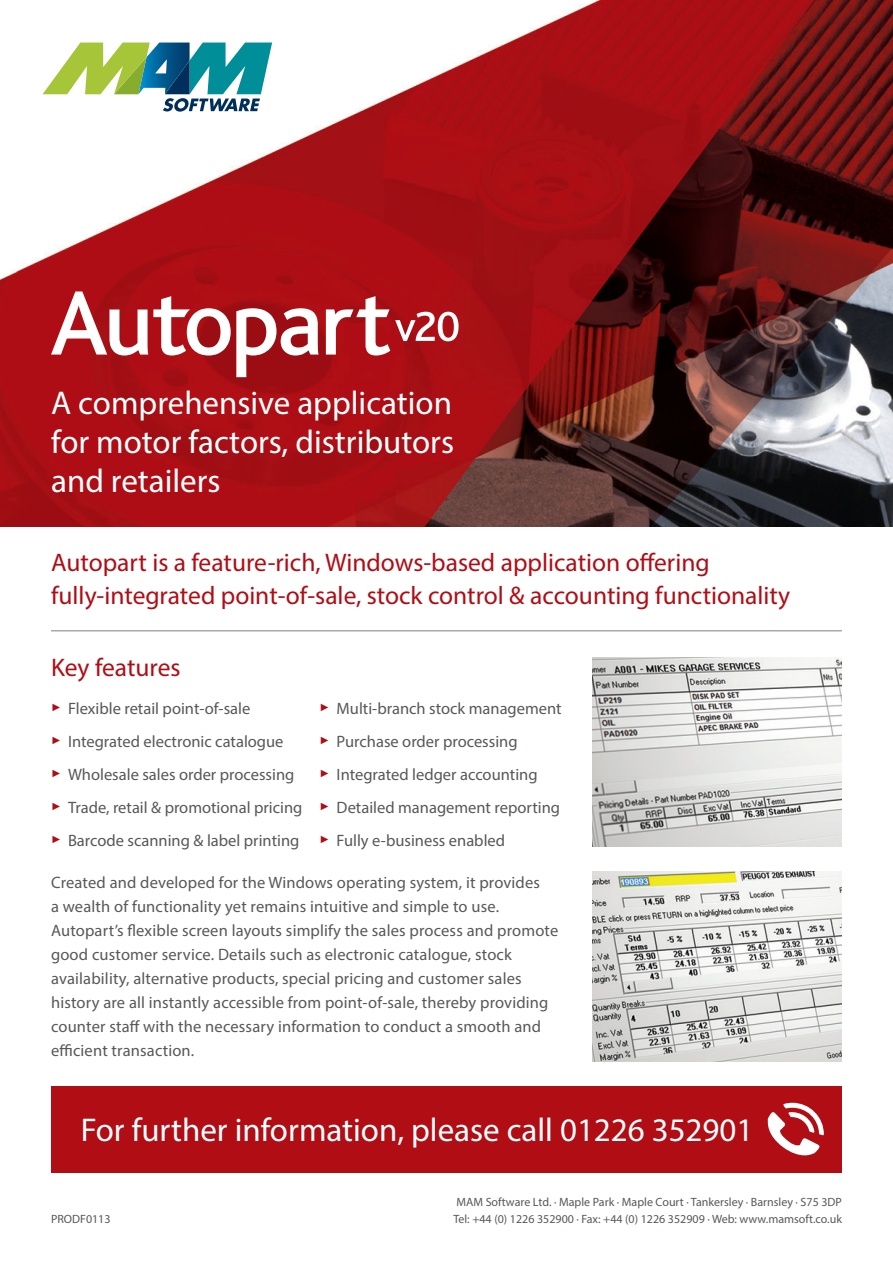
<style>
.page{position:relative;width:893px;height:1263px;background:#fff}
.page>*{position:absolute;margin:0;border:0;box-sizing:border-box;transform-origin:0 0}
.t1{font:33px/39px "Myriad Pro";color:#fff;text-align:justify}
.t2{font:25.5px/33px "Myriad Pro";color:#b00d15}
.t3{font:16.5px/24px "Myriad Pro";letter-spacing:.01em;color:#57585a}
.t4{font:12px "Myriad Pro";color:#57585a}
</style>
<div class="page">
<img style="left:0;top:0;width:893px;height:526px">
<img style="left:592px;top:657px;width:250px;height:189px">
<img style="left:592px;top:872px;width:250px;height:189px">
<svg style="left:43px;top:43px;width:229px;height:69px"></svg>
<hr style="left:51px;top:630px;width:791px;height:1px;background:#a8a9ad">
<div style="left:51px;top:1086px;width:791px;height:86px;background:#b00d15"></div>
<svg style="left:767px;top:1103px;width:57px;height:53px"></svg>
<svg style="left:51px;top:291px;width:268px;height:86px"></svg>
<svg style="left:326px;top:296px;width:133px;height:59px"></svg>
<p class="t1" style="left:51px;top:383px;width:404px">A comprehensive application for motor factors, distributors and retailers</p>
<p class="t2" style="left:51px;top:545px;width:741px">Autopart is a feature-rich, Windows-based application offering fully-integrated point-of-sale, stock control &amp; accounting functionality</p>
<p class="t2" style="left:51px;top:651px;width:131px">Key features</p>
<p class="t3" style="left:51px;top:696px;width:201px"><sup>►</sup> Flexible retail point-of-sale</p>
<p class="t3" style="left:51px;top:729px;width:234px"><sup>►</sup> Integrated electronic catalogue</p>
<p class="t3" style="left:51px;top:762px;width:245px"><sup>►</sup> Wholesale sales order processing</p>
<p class="t3" style="left:51px;top:795px;width:253px"><sup>►</sup> Trade, retail &amp; promotional pricing</p>
<p class="t3" style="left:51px;top:828px;width:250px"><sup>►</sup> Barcode scanning &amp; label printing</p>
<p class="t3" style="left:320px;top:696px;width:244px"><sup>►</sup> Multi-branch stock management</p>
<p class="t3" style="left:320px;top:729px;width:199px"><sup>►</sup> Purchase order processing</p>
<p class="t3" style="left:320px;top:762px;width:219px"><sup>►</sup> Integrated ledger accounting</p>
<p class="t3" style="left:320px;top:795px;width:242px"><sup>►</sup> Detailed management reporting</p>
<p class="t3" style="left:320px;top:828px;width:187px"><sup>►</sup> Fully e-business enabled</p>
<p class="t3" style="left:51px;top:870px;width:509px">Created and developed for the Windows operating system, it provides<br>a wealth of functionality yet remains intuitive and simple to use.<br>Autopart’s flexible screen layouts simplify the sales process and promote good customer service. Details such as electronic catalogue, stock availability, alternative products, special pricing and customer sales history are all instantly accessible from point-of-sale, thereby providing counter staff with the necessary information to conduct a smooth and efficient transaction.</p>
<p class="t1" style="left:81px;top:1110px;width:674px">For further information, please call 01226 352901</p>
<p class="t4" style="left:457px;top:1195px;width:387px">MAM Software Ltd. · Maple Park · Maple Court · Tankersley · Barnsley · S75 3DP</p>
<p class="t4" style="left:51px;top:1211px;width:61px">PRODF0113</p>
<p class="t4" style="left:453px;top:1211px;width:390px">Tel: +44 (0) 1226 352900 · Fax: +44 (0) 1226 352909 · Web: www.mamsoft.co.uk</p>
</div>
